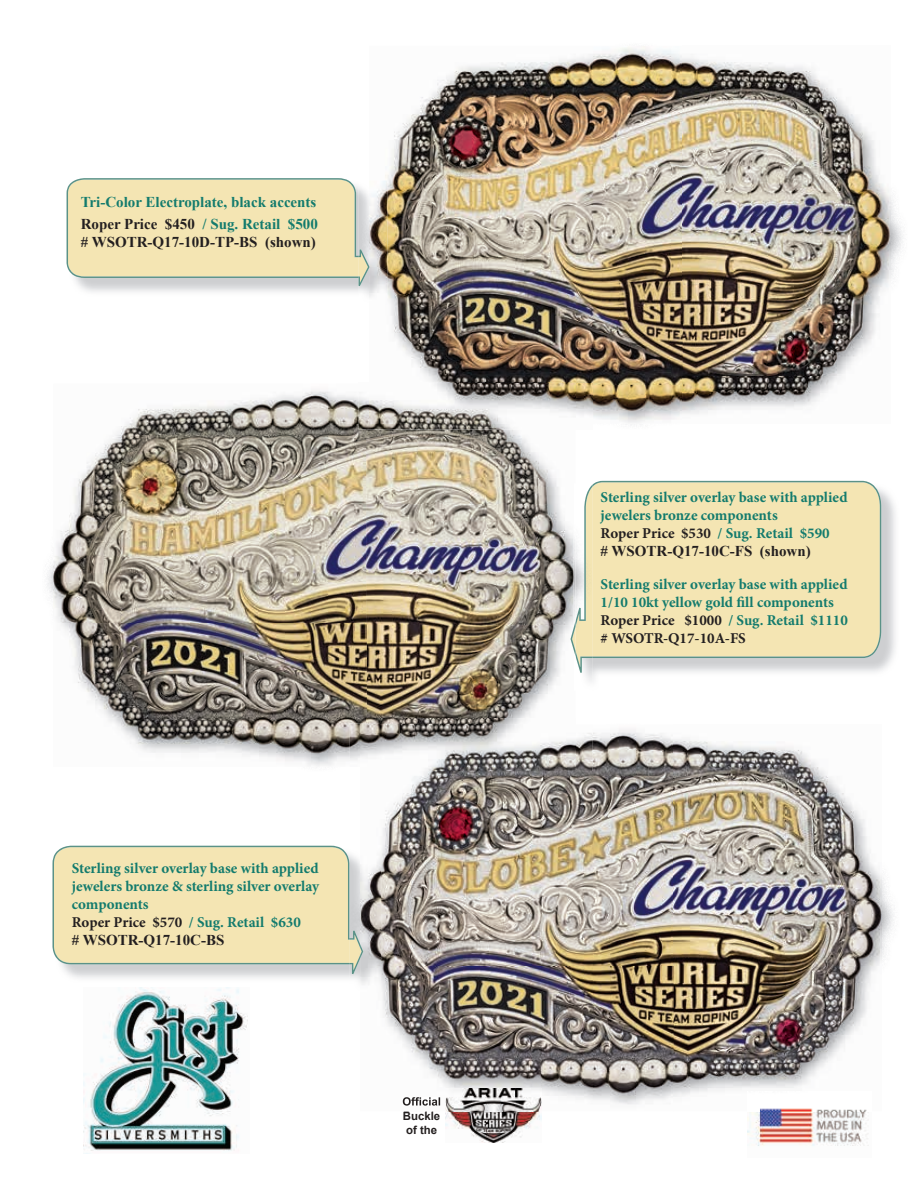
<style>
.page{position:relative;width:918px;height:1188px;background:#fff}
.page>*{position:absolute;margin:0;border:0;box-sizing:border-box;transform-origin:0 0}
.t1{font:700 15px/18px "Minion Pro";color:#137b6d}
.t2{font:700 15px "Times New Roman";color:#231f20}
.t3{font:700 15px/22.5px "Times New Roman";color:#137b6d}
.t4{font:700 11.4px/14.2px "Arial";color:#231f1f}
.s1{color:#231f20}
</style>
<div class="page">
<div style="left:52px;top:846px;width:298px;height:118px;background:#f4e5b3"></div>
<img style="left:748px;top:1112px;width:121px;height:34px">
<img style="left:83px;top:987px;width:165px;height:167px">
<img style="left:445px;top:1112px;width:97px;height:30px">
<img style="left:592px;top:490px;width:304px;height:191px">
<div style="left:592px;top:481px;width:289px;height:177px;background:#f4e5b3"></div>
<img style="left:385px;top:46px;width:506px;height:377px">
<img style="left:350px;top:852px;width:544px;height:134px">
<img style="left:350px;top:930px;width:10px;height:44px">
<img style="left:360px;top:729px;width:522px;height:383px">
<img style="left:360px;top:944px;width:3px;height:15px">
<img style="left:403px;top:1097px;width:37px;height:9px">
<img style="left:576px;top:485px;width:16px;height:188px">
<img style="left:367px;top:384px;width:225px;height:45px">
<img style="left:360px;top:729px;width:232px;height:42px">
<img style="left:369px;top:382px;width:207px;height:41px">
<img style="left:53px;top:391px;width:314px;height:375px">
<img style="left:366px;top:429px;width:210px;height:295px">
<img style="left:571px;top:621px;width:5px;height:35px">
<img style="left:350px;top:724px;width:168px;height:42px">
<img style="left:360px;top:725px;width:216px;height:42px">
<img style="left:80px;top:181px;width:307px;height:123px">
<svg style="left:67px;top:178px;width:292px;height:108px;background:#ece0b5"></svg>
<img style="left:359px;top:249px;width:10px;height:37px">
<svg style="left:737px;top:596px;width:8px;height:11px"></svg>
<p class="t3" style="left:81px;top:190px;width:239px">Tri-Color Electroplate, black accents<br><span class="s1">Roper Price $450</span> / Sug. Retail $500</p>
<p class="t2" style="left:81px;top:232px;width:237px"># WSOTR-Q17-10D-TP-BS (shown)</p>
<p class="t1" style="left:72px;top:859px;width:249px">Sterling silver overlay base with applied jewelers bronze &amp; sterling silver overlay components<br><span class="s1">Roper Price $570</span> / Sug. Retail $630</p>
<p class="t2" style="left:72px;top:930px;width:154px"># WSOTR-Q17-10C-BS</p>
<p class="t4" style="left:403px;top:1109px;width:39px">Buckle of the</p>
<p class="t1" style="left:601px;top:488px;width:248px">Sterling silver overlay base with applied jewelers bronze components<br><span class="s1">Roper Price $530</span> / Sug. Retail $590</p>
<p class="t2" style="left:601px;top:541px;width:212px"># WSOTR-Q17-10C-FS (shown)</p>
<p class="t1" style="left:601px;top:575px;width:249px">Sterling silver overlay base with applied 1/10 10kt yellow gold ll components <span class="s1">Roper Price $1000</span> / Sug. Retail $1110 <span class="s1"># WSOTR-Q17-10A-FS</span></p>
</div>
